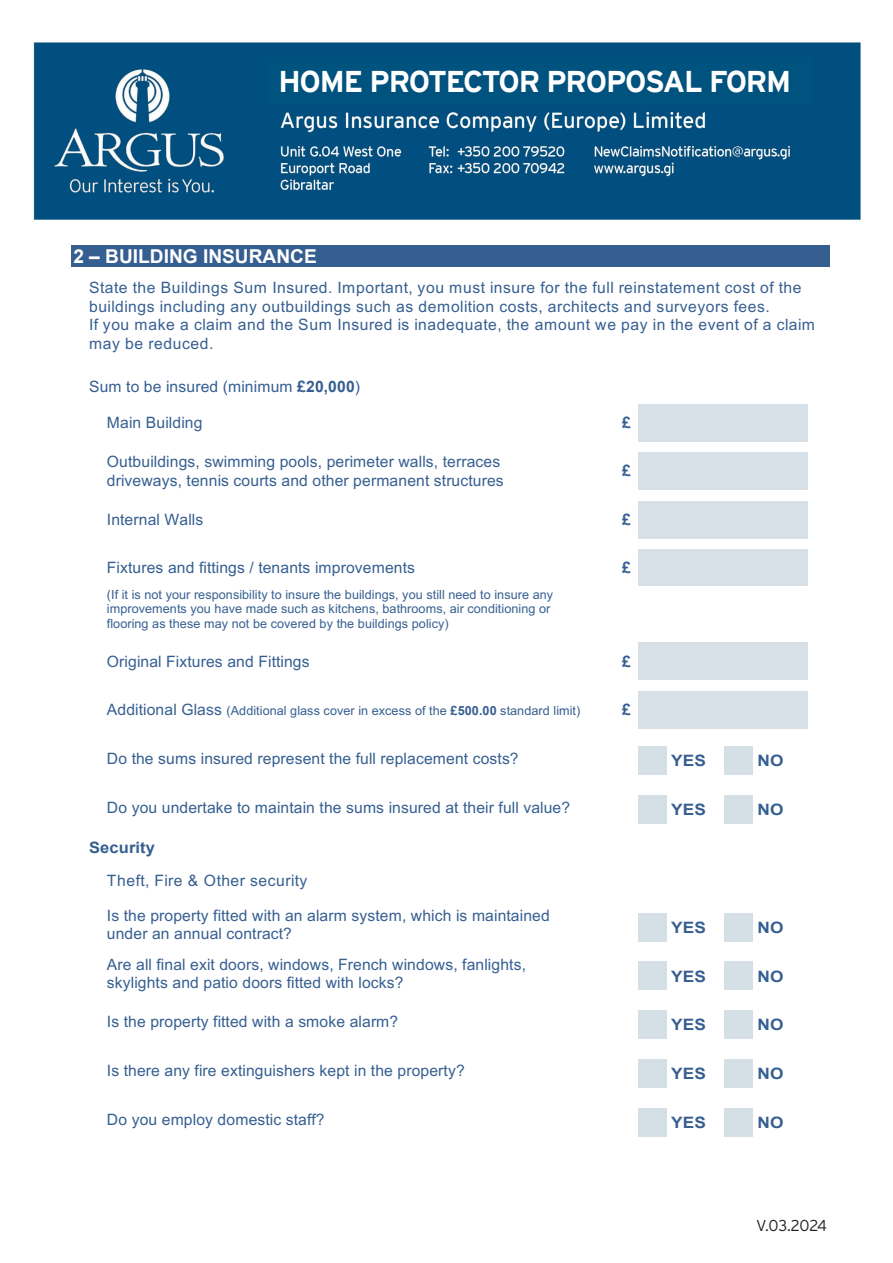
<style>
.page{position:relative;width:893px;height:1263px;background:#fff}
.page>*{position:absolute;margin:0;border:0;box-sizing:border-box;transform-origin:0 0}
.t1{font:700 30px "Interstate";letter-spacing:-.04em;color:#fff}
.t2{font:700 19.2px "Arial";color:#fff}
.t3{font:15.75px/18.3px "Arial";letter-spacing:.01em;color:#365f91}
.t4{font:15.75px/18.3px "Arial";letter-spacing:.035em;color:#365f91}
.t5{font:700 15.75px "Arial";letter-spacing:.01em;color:#365f91;scale:1.1 1}
.t6{font:300 15.75px "Interstate";letter-spacing:-.02em;color:#231f20}
.t7{font:700 15.75px "Arial";letter-spacing:.01em;color:#365f91}
.t8{font:12.6px/14.5px "Arial";letter-spacing:.005em;color:#365f91}
.s1{font-weight:700}
.s2{font-size:15.75px}
.s3{font-weight:400;font-size:28.65px}
</style>
<div class="page">
<div style="left:71px;top:246px;width:758px;height:21px;background:#365f91"></div>
<div style="left:639px;top:404px;width:169px;height:37px;background:#d6e0e6"></div>
<div style="left:639px;top:453px;width:169px;height:37px;background:#d6e0e6"></div>
<div style="left:639px;top:501px;width:169px;height:37px;background:#d6e0e6"></div>
<div style="left:639px;top:549px;width:169px;height:37px;background:#d6e0e6"></div>
<div style="left:639px;top:643px;width:169px;height:37px;background:#d6e0e6"></div>
<div style="left:639px;top:691px;width:169px;height:37px;background:#d6e0e6"></div>
<img style="left:33px;top:42px;width:828px;height:178px">
<div style="left:267px;top:57px;width:543px;height:47px;background:#00527f"></div>
<div style="left:638px;top:746px;width:29px;height:29px;background:#d5dfe6"></div>
<div style="left:724px;top:746px;width:29px;height:29px;background:#d5dfe6"></div>
<div style="left:638px;top:795px;width:29px;height:29px;background:#d5dfe6"></div>
<div style="left:724px;top:795px;width:29px;height:29px;background:#d5dfe6"></div>
<div style="left:638px;top:912px;width:29px;height:29px;background:#d5dfe6"></div>
<div style="left:724px;top:912px;width:29px;height:29px;background:#d5dfe6"></div>
<div style="left:638px;top:961px;width:29px;height:29px;background:#d5dfe6"></div>
<div style="left:724px;top:961px;width:29px;height:29px;background:#d5dfe6"></div>
<div style="left:638px;top:1010px;width:29px;height:29px;background:#d5dfe6"></div>
<div style="left:724px;top:1010px;width:29px;height:29px;background:#d5dfe6"></div>
<div style="left:638px;top:1059px;width:29px;height:29px;background:#d5dfe6"></div>
<div style="left:724px;top:1059px;width:29px;height:29px;background:#d5dfe6"></div>
<div style="left:638px;top:1108px;width:29px;height:29px;background:#d5dfe6"></div>
<div style="left:724px;top:1108px;width:29px;height:29px;background:#d5dfe6"></div>
<p class="t1" style="left:278px;top:64px;width:514px">HOME PROTECTOR PROPOSAL FORM</p>
<p class="t2" style="left:73px;top:244px;width:245px">2 – BUILDING INSURANCE</p>
<p class="t4" style="left:89px;top:279px;width:727px">State the Buildings Sum Insured. Important, you must insure for the full reinstatement cost of the buildings including any outbuildings such as demolition costs, architects and surveyors fees.<br>If you make a claim and the Sum Insured is inadequate, the amount we pay in the event of a claim may be reduced.</p>
<p class="t3" style="left:89px;top:377px;width:273px">Sum to be insured (minimum <span class="s1">£20,000</span>)</p>
<p class="t3" style="left:107px;top:413px;width:97px">Main Building</p>
<p class="t7" style="left:622px;top:412px;width:10px">£</p>
<p class="t3" style="left:107px;top:452px;width:398px">Outbuildings, swimming pools, perimeter walls, terraces driveways, tennis courts and other permanent structures</p>
<p class="t7" style="left:622px;top:460px;width:10px">£</p>
<p class="t3" style="left:107px;top:510px;width:98px">Internal Walls</p>
<p class="t7" style="left:622px;top:509px;width:10px">£</p>
<p class="t3" style="left:107px;top:558px;width:310px">Fixtures and fittings / tenants improvements</p>
<p class="t7" style="left:622px;top:557px;width:10px">£</p>
<p class="t8" style="left:107px;top:587px;width:448px">(If it is not your responsibility to insure the buildings, you still need to insure any improvements you have made such as kitchens, bathrooms, air conditioning or flooring as these may not be covered by the buildings policy)</p>
<p class="t3" style="left:107px;top:652px;width:204px">Original Fixtures and Fittings</p>
<p class="t7" style="left:622px;top:651px;width:10px">£</p>
<p class="t8" style="left:107px;top:703px;width:475px"><span class="s2">Additional Glass</span> (Additional glass cover in excess of the <span class="s1">£500.00</span> standard limit)</p>
<p class="t7" style="left:622px;top:699px;width:10px">£</p>
<p class="t3" style="left:107px;top:749px;width:413px">Do the sums insured represent the full replacement costs?</p>
<p class="t5" style="left:649px;top:750px;width:124px"><span class="s3">□</span> YES <span class="s3">□</span> NO</p>
<p class="t3" style="left:107px;top:798px;width:465px">Do you undertake to maintain the sums insured at their full value?</p>
<p class="t5" style="left:649px;top:799px;width:124px"><span class="s3">□</span> YES <span class="s3">□</span> NO</p>
<p class="t4" style="left:107px;top:830px;width:202px;line-height:32.8px;text-indent:-18px"><span class="s1">Security<br></span>Theft, Fire &amp; Other security</p>
<p class="t3" style="left:107px;top:906px;width:444px">Is the property fitted with an alarm system, which is maintained under an annual contract?</p>
<p class="t5" style="left:649px;top:917px;width:124px"><span class="s3">□</span> YES <span class="s3">□</span> NO</p>
<p class="t3" style="left:107px;top:955px;width:421px">Are all final exit doors, windows, French windows, fanlights, skylights and patio doors fitted with locks?</p>
<p class="t5" style="left:649px;top:966px;width:124px"><span class="s3">□</span> YES <span class="s3">□</span> NO</p>
<p class="t3" style="left:107px;top:1013px;width:293px">Is the property fitted with a smoke alarm?</p>
<p class="t5" style="left:649px;top:1014px;width:124px"><span class="s3">□</span> YES <span class="s3">□</span> NO</p>
<p class="t3" style="left:107px;top:1062px;width:359px">Is there any fire extinguishers kept in the property?</p>
<p class="t5" style="left:649px;top:1063px;width:124px"><span class="s3">□</span> YES <span class="s3">□</span> NO</p>
<p class="t3" style="left:107px;top:1110px;width:219px">Do you employ domestic staff?</p>
<p class="t5" style="left:649px;top:1112px;width:124px"><span class="s3">□</span> YES <span class="s3">□</span> NO</p>
<p class="t6" style="left:756px;top:1216px;width:72px">V.03.2024</p>
</div>
